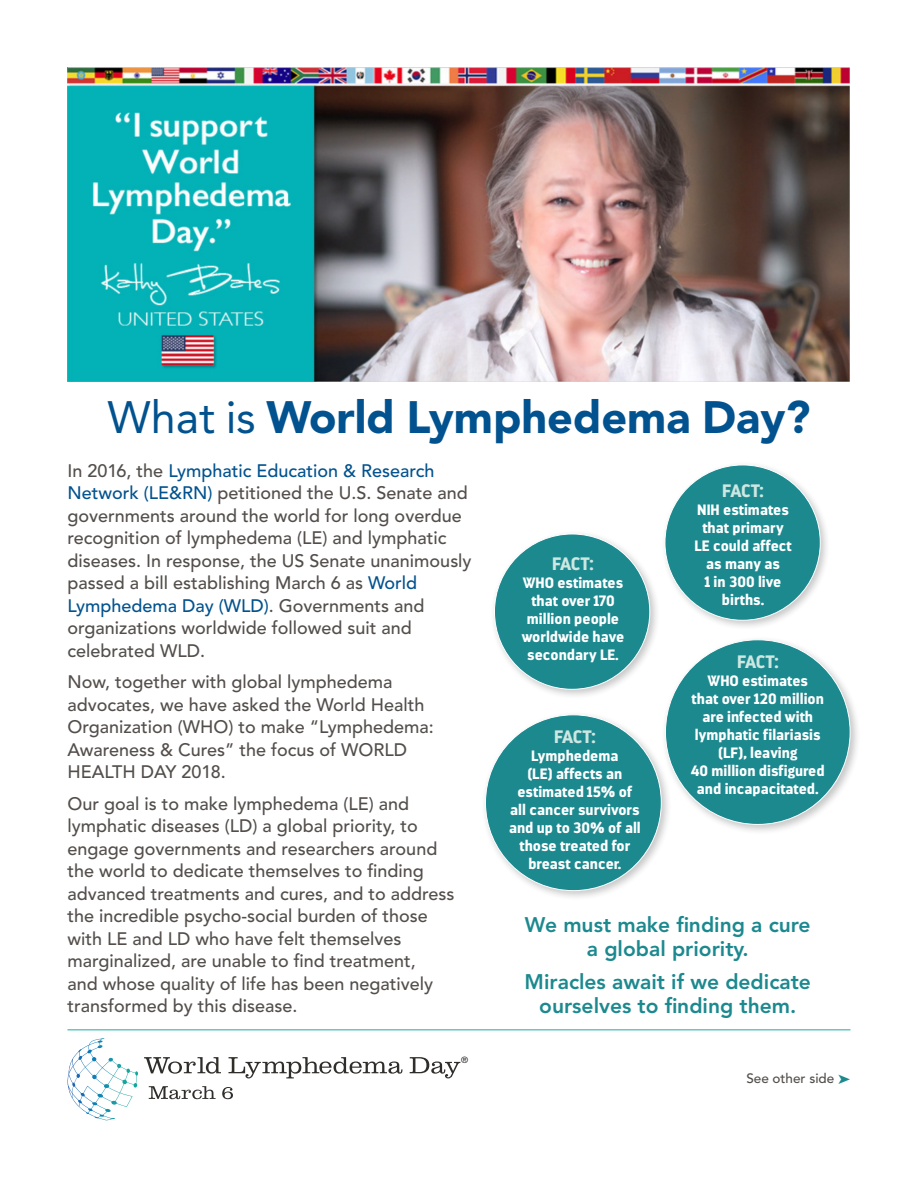
<style>
.page{position:relative;width:918px;height:1188px;background:#fff}
.page>*{position:absolute;margin:0;border:0;box-sizing:border-box;transform-origin:0 0}
.t1{font:900 45px "Avenir LT Std";color:#01528e}
.t2{font:800 21px/24px "Avenir LT Std";color:#1c898f;text-align:center}
.t3{font:500 18px/22.5px "Avenir LT Std";color:#534e4b}
.Fact{font:700 18px "Darwin Office";letter-spacing:-.025em;color:#cde7e2}
.Fact-2{font:700 15px/18px "Darwin Office";color:#fff;text-align:center}
.t4{font:500 13.5px "Avenir LT Std";color:#534e4b}
.t5{font:8.85px "Trade Gothic LT Std";color:#231f20}
.s1{font-weight:400}
.s2{color:#01528e}
.s3{color:#1c898f}
</style>
<div class="page">
<div style="left:661px;top:635px;width:200px;height:200px;background:#231f20;opacity:.25"></div>
<div style="left:665px;top:640px;width:185px;height:184px;background:#1c898f;border-radius:50%"></div>
<div style="left:481px;top:710px;width:191px;height:191px;background:#231f20;opacity:.25"></div>
<div style="left:485px;top:715px;width:176px;height:176px;background:#1c898f;border-radius:50%"></div>
<div style="left:490px;top:529px;width:171px;height:171px;background:#231f20;opacity:.25"></div>
<div style="left:494px;top:534px;width:156px;height:155px;background:#1c898f;border-radius:50%"></div>
<div style="left:660px;top:460px;width:171px;height:171px;background:#231f20;opacity:.25"></div>
<div style="left:665px;top:465px;width:155px;height:155px;background:#1c898f;border-radius:50%"></div>
<img style="left:67px;top:68px;width:783px;height:313px">
<svg style="left:144px;top:1057px;width:77px;height:17px"></svg>
<svg style="left:228px;top:1057px;width:174px;height:21px"></svg>
<svg style="left:410px;top:1057px;width:50px;height:21px"></svg>
<svg style="left:149px;top:1086px;width:67px;height:13px"></svg>
<svg style="left:222px;top:1087px;width:11px;height:12px"></svg>
<svg style="left:67px;top:1038px;width:71px;height:82px"></svg>
<hr style="left:68px;top:1029px;width:782px;height:1px;background:#0fb2a2">
<p class="t1" style="left:108px;top:390px;width:704px"><span class="s1">What is</span> World Lymphedema Day?</p>
<p class="t3" style="left:68px;top:460px;width:406px">In 2016, the <span class="s2">Lymphatic Education &amp; Research Network (LE&amp;RN)</span> petitioned the U.S. Senate and governments around the world for long overdue recognition of lymphedema (LE) and lymphatic diseases. In response, the US Senate unanimously passed a bill establishing March 6 as <span class="s2">World Lymphedema Day (WLD)</span>. Governments and organizations worldwide followed suit and celebrated WLD.</p>
<p class="t3" style="left:68px;top:671px;width:368px">Now, together with global lymphedema advocates, we have asked the World Health Organization (WHO) to make “Lymphedema:<br>Awareness &amp; Cures” the focus of WORLD HEALTH DAY 2018.</p>
<p class="t3" style="left:68px;top:793px;width:389px">Our goal is to make lymphedema (LE) and lymphatic diseases (LD) a global priority, to engage governments and researchers around the world to dedicate themselves to finding advanced treatments and cures, and to address the incredible psycho-social burden of those with LE and LD who have felt themselves marginalized, are unable to find treatment,<br>and whose quality of life has been negatively transformed by this disease.</p>
<p class="t5" style="left:461px;top:1055px;width:9px">®</p>
<p class="Fact" style="left:552px;top:552px;width:43px">FACT:</p>
<p class="Fact-2" style="left:522px;top:573px;width:104px">WHO estimates that over 170 million people worldwide have secondary LE.</p>
<p class="Fact" style="left:554px;top:726px;width:43px">FACT:</p>
<p class="Fact-2" style="left:509px;top:747px;width:133px">Lymphedema<br>(LE) affects an estimated 15% of all cancer survivors and up to 30% of all those treated for breast cancer.</p>
<p class="Fact" style="left:722px;top:480px;width:43px">FACT:</p>
<p class="Fact-2" style="left:694px;top:501px;width:99px">NIH estimates that primary<br>LE could affect as many as<br>1 in 300 live births.</p>
<p class="Fact" style="left:737px;top:651px;width:43px">FACT:</p>
<p class="Fact-2" style="left:691px;top:672px;width:135px">WHO estimates<br>that over 120 million are infected with lymphatic filariasis (LF), leaving<br>40 million disfigured and incapacitated.</p>
<p class="t2" style="left:525px;top:912px;width:287px">We must make finding a cure a global priority.</p>
<p class="t2" style="left:525px;top:969px;width:288px">Miracles await if we dedicate ourselves to finding them.</p>
<p class="t4" style="left:746px;top:1070px;width:106px">See other side <span class="s3">➤</span></p>
</div>
